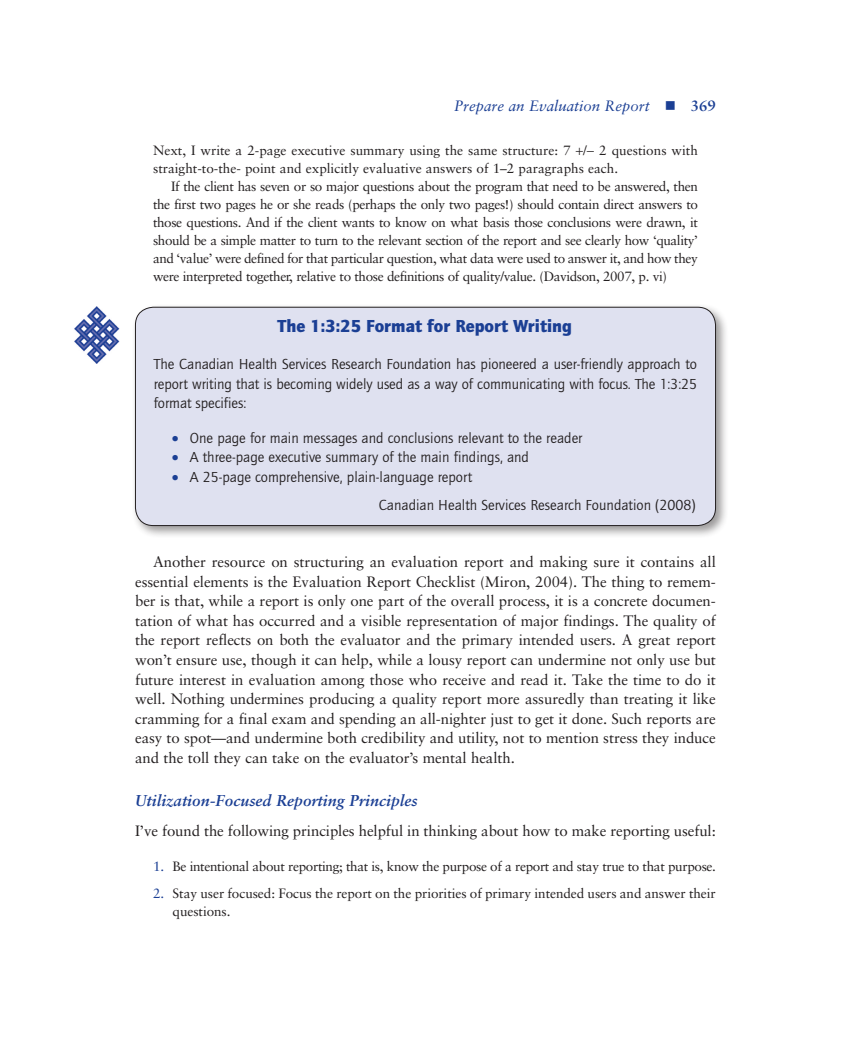
<style>
.page{position:relative;width:851px;height:1040px;background:#fff}
.page>*{position:absolute;margin:0;border:0;box-sizing:border-box;transform-origin:0 0}
.Sidebar_Head{font:900 18px "Quay Sans EF";color:#1b3f94}
.Heading_2{font:italic 700 15.75px "Sabon";color:#1b3f94}
.Normal-FL{font:15px/19.5px "Sabon";letter-spacing:-.005em;color:#231f20;text-align:justify}
.Sidebar_Text{font:15px/19.5px "Quay Sans EF";letter-spacing:-.005em;color:#231f20;text-align:justify}
.Sidebar_NL{font:15px "Quay Sans EF";color:#231f20}
.Siderbar_Source{font:15px "Quay Sans EF";color:#231f20}
.t1{font:italic 15px "Sabon";color:#1b3f94}
.t2{font:700 15px "Sabon";color:#1b3f94}
.Extract_subsequent_p{font:13.5px/18px "Sabon";letter-spacing:-.03em;color:#231f20;text-align:justify}
.Extract{font:13.5px/18px "Sabon";color:#231f20}
.NL-one{font:13.5px/18px "Sabon";letter-spacing:-.005em;color:#231f20}
.NL-one-2{font:13.5px "Sabon";letter-spacing:-.025em;color:#231f20}
.s1{color:#1b3f94}
</style>
<div class="page">
<div style="left:131px;top:303px;width:597px;height:235px;background:#231f20;opacity:.45"></div>
<div style="left:135px;top:307px;width:580px;height:218px;background:#dfe1f0;border-radius:18px"></div>
<div style="left:135px;top:307px;width:581px;height:219px;border:1px solid #231f20;border-radius:18px"></div>
<img style="left:74px;top:307px;width:45px;height:56px">
<p class="t1" style="left:454px;top:97px;width:197px">Prepare an Evaluation Report</p>
<p class="t2" style="left:690px;top:96px;width:27px">369</p>
<p class="Extract" style="left:153px;top:141px;width:546px">Next, I write a 2-page executive summary using the same structure: 7 / 2 questions with straight-to-the- point and explicitly evaluative answers of 1–2 paragraphs each.</p>
<p class="Extract_subsequent_p" style="left:153px;top:177px;width:546px;text-indent:18px">If the client has seven or so major questions about the program that need to be answered, then the first two pages he or she reads (perhaps the only two pages!) should contain direct answers to those questions. And if the client wants to know on what basis those conclusions were drawn, it should be a simple matter to turn to the relevant section of the report and see clearly how ‘quality’ and ‘value’ were defined for that particular question, what data were used to answer it, and how they were interpreted together, relative to those definitions of quality/value. (Davidson, 2007, p. vi)</p>
<p class="Sidebar_Head" style="left:277px;top:315px;width:296px">The 1:3:25 Format for Report Writing</p>
<p class="Sidebar_Text" style="left:154px;top:354px;width:544px">The Canadian Health Services Research Foundation has pioneered a user-friendly approach to report writing that is becoming widely used as a way of communicating with focus. The 1:3:25 format specifies:</p>
<p class="Sidebar_NL" style="left:172px;top:429px;width:412px"><span class="s1">•</span> One page for main messages and conclusions relevant to the reader</p>
<p class="Sidebar_NL" style="left:172px;top:449px;width:359px"><span class="s1">•</span> A three-page executive summary of the main findings, and</p>
<p class="Sidebar_NL" style="left:172px;top:468px;width:302px"><span class="s1">•</span> A 25-page comprehensive, plain-language report</p>
<p class="Siderbar_Source" style="left:378px;top:497px;width:318px">Canadian Health Services Research Foundation (2008)</p>
<p class="Normal-FL" style="left:135px;top:552px;width:582px;text-indent:18px">Another resource on structuring an evaluation report and making sure it contains all essential elements is the Evaluation Report Checklist (Miron, 2004). The thing to remem&shy;ber is that, while a report is only one part of the overall process, it is a concrete documen&shy;tation of what has occurred and a visible representation of major findings. The quality of the report reflects on both the evaluator and the primary intended users. A great report won’t ensure use, though it can help, while a lousy report can undermine not only use but future interest in evaluation among those who receive and read it. Take the time to do it well. Nothing undermines producing a quality report more assuredly than treating it like cramming for a final exam and spending an all-nighter just to get it done. Such reports are easy to spot—and undermine both credibility and utility, not to mention stress they induce and the toll they can take on the evaluator’s mental health.</p>
<p class="Heading_2" style="left:135px;top:791px;width:284px">Utilization-Focused Reporting Principles</p>
<p class="Normal-FL" style="left:135px;top:821px;width:582px">I’ve found the following principles helpful in thinking about how to make reporting useful:</p>
<p class="NL-one-2" style="left:153px;top:857px;width:564px"><span class="s1">1.</span> Be intentional about reporting; that is, know the purpose of a report and stay true to that purpose.</p>
<p class="NL-one" style="left:172px;top:883px;width:544px;text-indent:-20px"><span class="s1">2.</span> Stay user focused: Focus the report on the priorities of primary intended users and answer their questions.</p>
</div>
